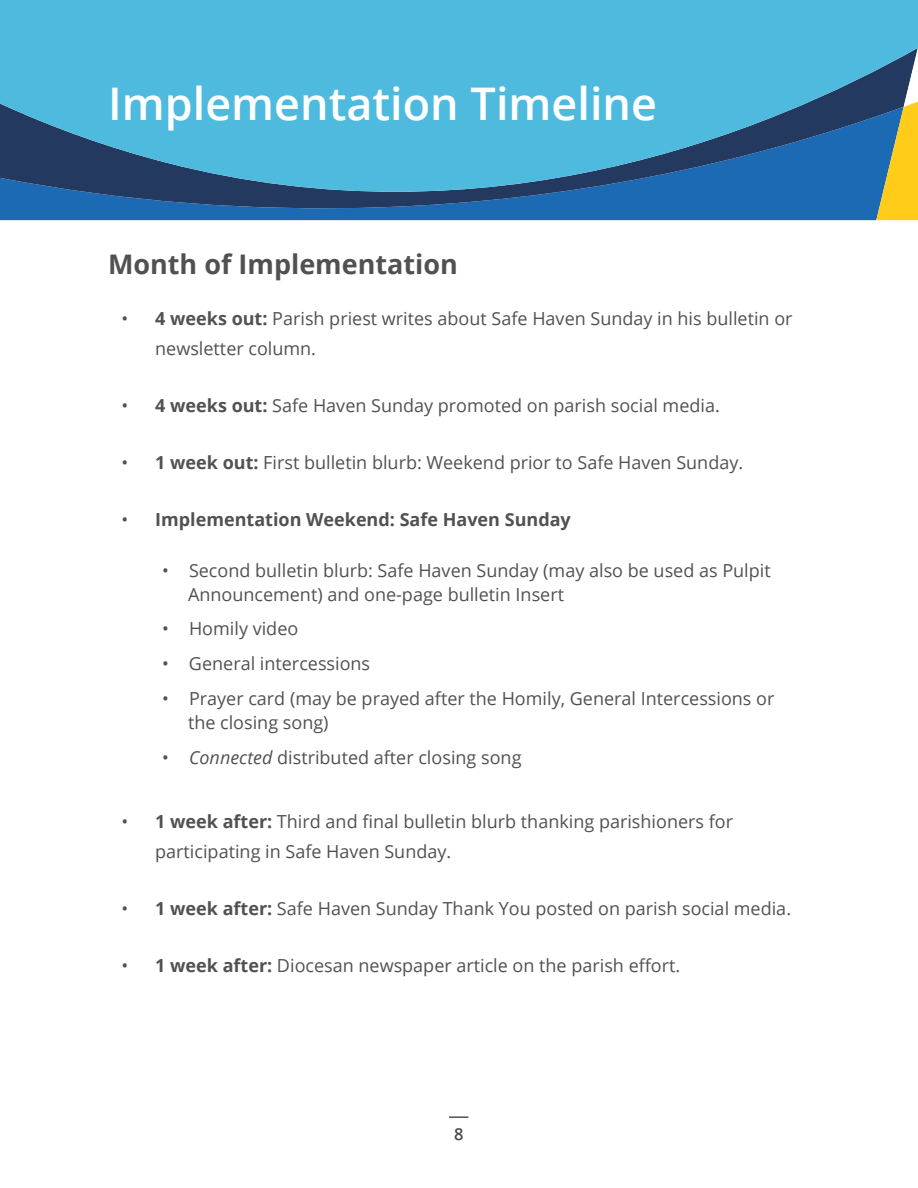
<style>
.page{position:relative;width:918px;height:1188px;background:#fff}
.page>*{position:absolute;margin:0;border:0;box-sizing:border-box;transform-origin:0 0}
.t1{font:600 45px "Open Sans";color:#fff}
.t2{font:700 27px "Open Sans";color:#515151}
.t3{font:18px/30px "Open Sans";color:#515151}
.t4{font:700 18px "Open Sans";color:#515151}
.t5{font:600 16.5px "Open Sans";color:#484849}
.s1{font-weight:700}
.s2{font-weight:400}
.s3{font-style:italic}
</style>
<div class="page">
<svg style="left:449px;top:1116px;width:19px;height:2px"></svg>
<svg style="left:0;top:0;width:918px;height:221px;background:#419dc7"></svg>
<svg style="left:876px;top:48px;width:42px;height:172px;background:#929862"></svg>
<h1 class="t1" style="left:108px;top:86px;width:551px">Implementation Timeline</h1>
<h2 class="t2" style="left:108px;top:254px;width:351px">Month of Implementation</h2>
<p class="t3" style="left:155px;top:305px;width:639px;text-indent:-34px">• <span class="s1">4 weeks out:</span> Parish priest writes about Safe Haven Sunday in his bulletin or newsletter column.</p>
<p class="t3" style="left:122px;top:392px;width:600px">• <span class="s1">4 weeks out:</span> Safe Haven Sunday promoted on parish social media.</p>
<p class="t3" style="left:122px;top:449px;width:623px">• <span class="s1">1 week out:</span> First bulletin blurb: Weekend prior to Safe Haven Sunday.</p>
<p class="t4" style="left:122px;top:512px;width:451px"><span class="s2">•</span> Implementation Weekend: Safe Haven Sunday</p>
<p class="t3" style="left:188px;top:560px;width:584px;line-height:24px;text-indent:-26px">• Second bulletin blurb: Safe Haven Sunday (may also be used as Pulpit<br>Announcement) and one-page bulletin Insert</p>
<p class="t3" style="left:162px;top:616px;width:138px">• Homily video</p>
<p class="t3" style="left:162px;top:650px;width:210px">• General intercessions</p>
<p class="t3" style="left:188px;top:688px;width:588px;line-height:24px;text-indent:-26px">• Prayer card (may be prayed after the Homily, General Intercessions or the closing song)</p>
<p class="t3" style="left:162px;top:744px;width:361px">• <span class="s3">Connected</span> distributed after closing song</p>
<p class="t3" style="left:155px;top:808px;width:579px;text-indent:-34px">• <span class="s1">1 week after:</span> Third and final bulletin blurb thanking parishioners for participating in Safe Haven Sunday.</p>
<p class="t3" style="left:122px;top:895px;width:671px">• <span class="s1">1 week after:</span> Safe Haven Sunday Thank You posted on parish social media.</p>
<p class="t3" style="left:122px;top:952px;width:560px">• <span class="s1">1 week after:</span> Diocesan newspaper article on the parish effort.</p>
<p class="t5" style="left:454px;top:1127px;width:11px">8</p>
</div>
